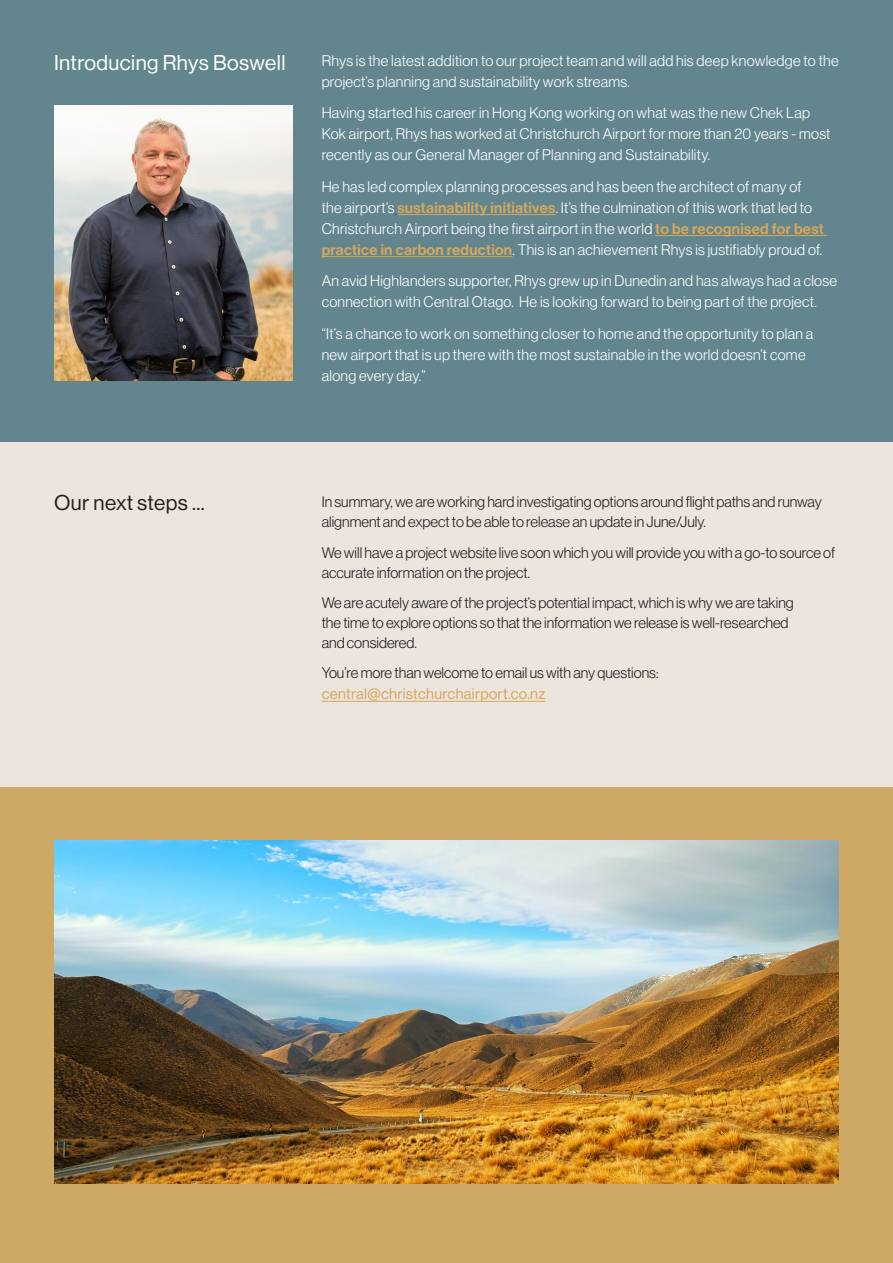
<style>
.page{position:relative;width:893px;height:1263px;background:#ece4dd}
.page>*{position:absolute;margin:0;border:0;box-sizing:border-box;transform-origin:0 0}
.t1{font:21px "N Haas Grotesk DS Pro 55 Rg";letter-spacing:.02em;color:#fff}
.t2{font:21px "N Haas Grotesk DS Pro 55 Rg";letter-spacing:.02em;color:#231f20}
.t3{font:15px/21px "N Haas Grotesk DS Pro 45 Lt";letter-spacing:.02em;color:#fff}
.t4{font:15px/20px "N Haas Grotesk DS Pro 45 Lt";color:#231f20}
.t5{font:15px "N Haas Grotesk DS Pro 55 Rg";letter-spacing:.02em;color:#d6a75b}
.s1{font-family:"N Haas Grotesk DS Pro 65 Md";color:#d6a75b}
</style>
<div class="page">
<hr style="left:322px;top:701px;width:223px;height:1px;background:#d6a75b">
<div style="left:0;top:0;width:893px;height:441px;background:#63868e"></div>
<hr style="left:397px;top:214px;width:159px;height:1px;background:#d6a75b">
<hr style="left:655px;top:235px;width:172px;height:1px;background:#d6a75b">
<hr style="left:322px;top:256px;width:190px;height:1px;background:#d6a75b">
<img style="left:54px;top:106px;width:239px;height:275px">
<div style="left:0;top:811px;width:893px;height:452px;background:#cea865"></div>
<div style="left:0;top:787px;width:893px;height:372px;background:#cea865"></div>
<img style="left:54px;top:840px;width:785px;height:343px">
<h1 class="t1" style="left:54px;top:51px;width:233px">Introducing Rhys Boswell</h1>
<p class="t3" style="left:322px;top:50px;width:518px">Rhys is the latest addition to our project team and will add his deep knowledge to the project’s planning and sustainability work streams.</p>
<p class="t3" style="left:322px;top:102px;width:510px">Having started his career in Hong Kong working on what was the new Chek Lap<br>Kok airport, Rhys has worked at Christchurch Airport for more than 20 years - most recently as our General Manager of Planning and Sustainability.</p>
<p class="t3" style="left:322px;top:176px;width:504px">He has led complex planning processes and has been the architect of many of the airport’s <span class="s1">sustainability initiatives</span>. It’s the culmination of this work that led to Christchurch Airport being the first airport in the world <span class="s1">to be recognised for best practice in carbon reduction</span>. This is an achievement Rhys is justifiably proud of.</p>
<p class="t3" style="left:322px;top:270px;width:517px">An avid Highlanders supporter, Rhys grew up in Dunedin and has always had a close connection with Central Otago. He is looking forward to being part of the project.</p>
<p class="t3" style="left:322px;top:323px;width:493px">“It’s a chance to work on something closer to home and the opportunity to plan a new airport that is up there with the most sustainable in the world doesn’t come along every day.”</p>
<h1 class="t2" style="left:54px;top:491px;width:152px">Our next steps ...</h1>
<p class="t4" style="left:322px;top:492px;width:502px">In summary, we are working hard investigating options around flight paths and runway alignment and expect to be able to release an update in June/July.</p>
<p class="t4" style="left:322px;top:542px;width:515px">We will have a project website live soon which you will provide you with a go-to source of accurate information on the project.</p>
<p class="t4" style="left:322px;top:593px;width:474px">We are acutely aware of the project’s potential impact, which is why we are taking the time to explore options so that the information we release is well-researched and considered.</p>
<p class="t4" style="left:322px;top:663px;width:338px">You’re more than welcome to email us with any questions:</p>
<p class="t5" style="left:322px;top:685px;width:225px">central@christchurchairport.co.nz</p>
</div>
